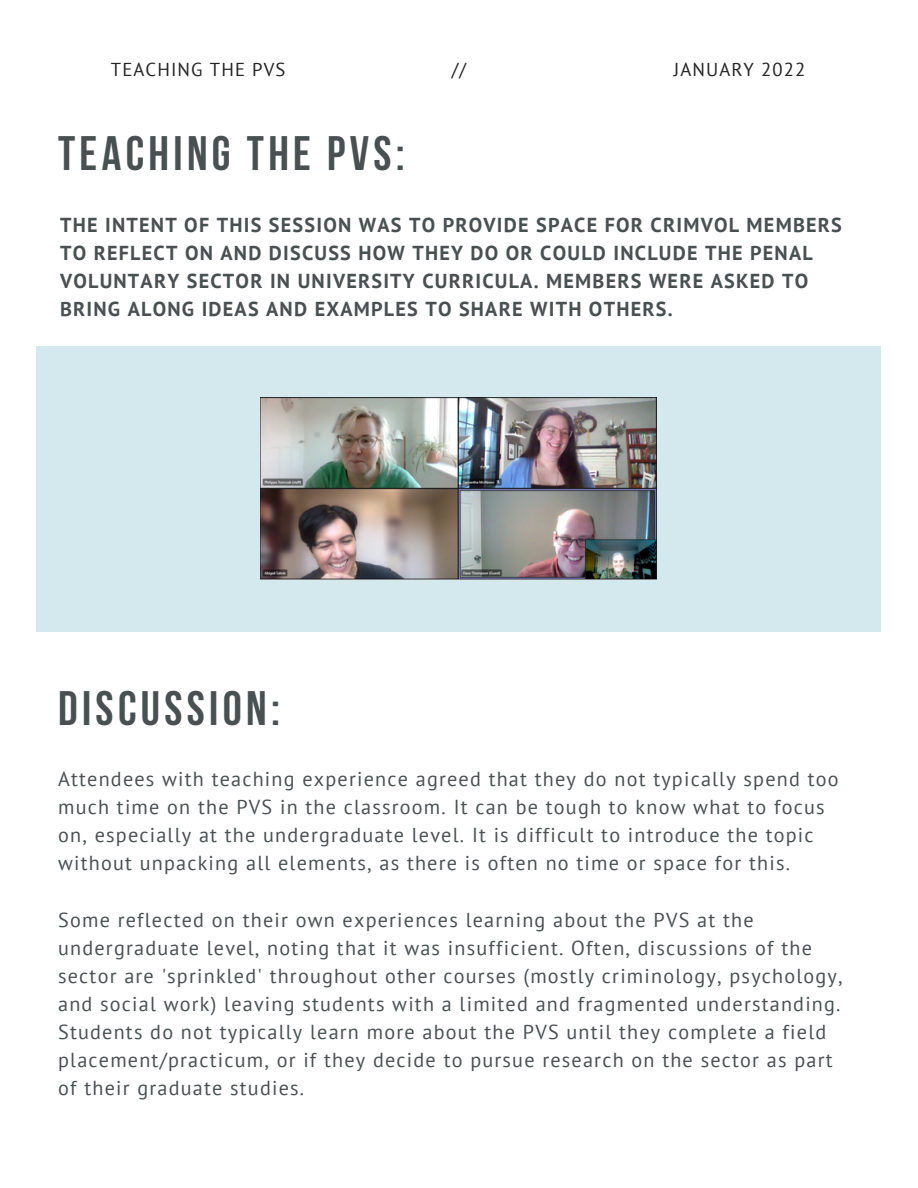
<style>
.page{position:relative;width:918px;height:1188px;background:#fff}
.page>*{position:absolute;margin:0;border:0;box-sizing:border-box;transform-origin:0 0}
.t1{font:700 48.15px "Bebas Neue";letter-spacing:.09em;color:#495052}
.t2{font:20.1px/28.2px "PT Sans";letter-spacing:.06em;color:#495052}
.t3{font:700 20.1px/28.2px "PT Sans";letter-spacing:.06em;color:#495052}
.t4{font:18.6px "PT Sans";letter-spacing:.06em;color:#222}
</style>
<div class="page">
<div style="left:36px;top:346px;width:845px;height:286px;background:#d3e9ee"></div>
<img style="left:261px;top:398px;width:396px;height:182px">
<p class="t4" style="left:111px;top:57px;width:176px">TEACHING THE PVS</p>
<p class="t4" style="left:452px;top:57px;width:16px">//</p>
<p class="t4" style="left:674px;top:57px;width:133px">JANUARY 2022</p>
<p class="t1" style="left:58px;top:134px;width:348px">TEACHING THE PVS:</p>
<p class="t3" style="left:60px;top:211px;width:783px">THE INTENT OF THIS SESSION WAS TO PROVIDE SPACE FOR CRIMVOL MEMBERS TO REFLECT ON AND DISCUSS HOW THEY DO OR COULD INCLUDE THE PENAL VOLUNTARY SECTOR IN UNIVERSITY CURRICULA. MEMBERS WERE ASKED TO BRING ALONG IDEAS AND EXAMPLES TO SHARE WITH OTHERS.</p>
<p class="t1" style="left:58px;top:689px;width:223px">DISCUSSION:</p>
<p class="t2" style="left:58px;top:764px;width:782px">Attendees with teaching experience agreed that they do not typically spend too much time on the PVS in the classroom. It can be tough to know what to focus on, especially at the undergraduate level. It is difficult to introduce the topic without unpacking all elements, as there is often no time or space for this.</p>
<p class="t2" style="left:58px;top:905px;width:786px">Some reflected on their own experiences learning about the PVS at the undergraduate level, noting that it was insufficient. Often, discussions of the sector are 'sprinkled' throughout other courses (mostly criminology, psychology, and social work) leaving students with a limited and fragmented understanding.<br>Students do not typically learn more about the PVS until they complete a field placement/practicum, or if they decide to pursue research on the sector as part of their graduate studies.</p>
</div>
